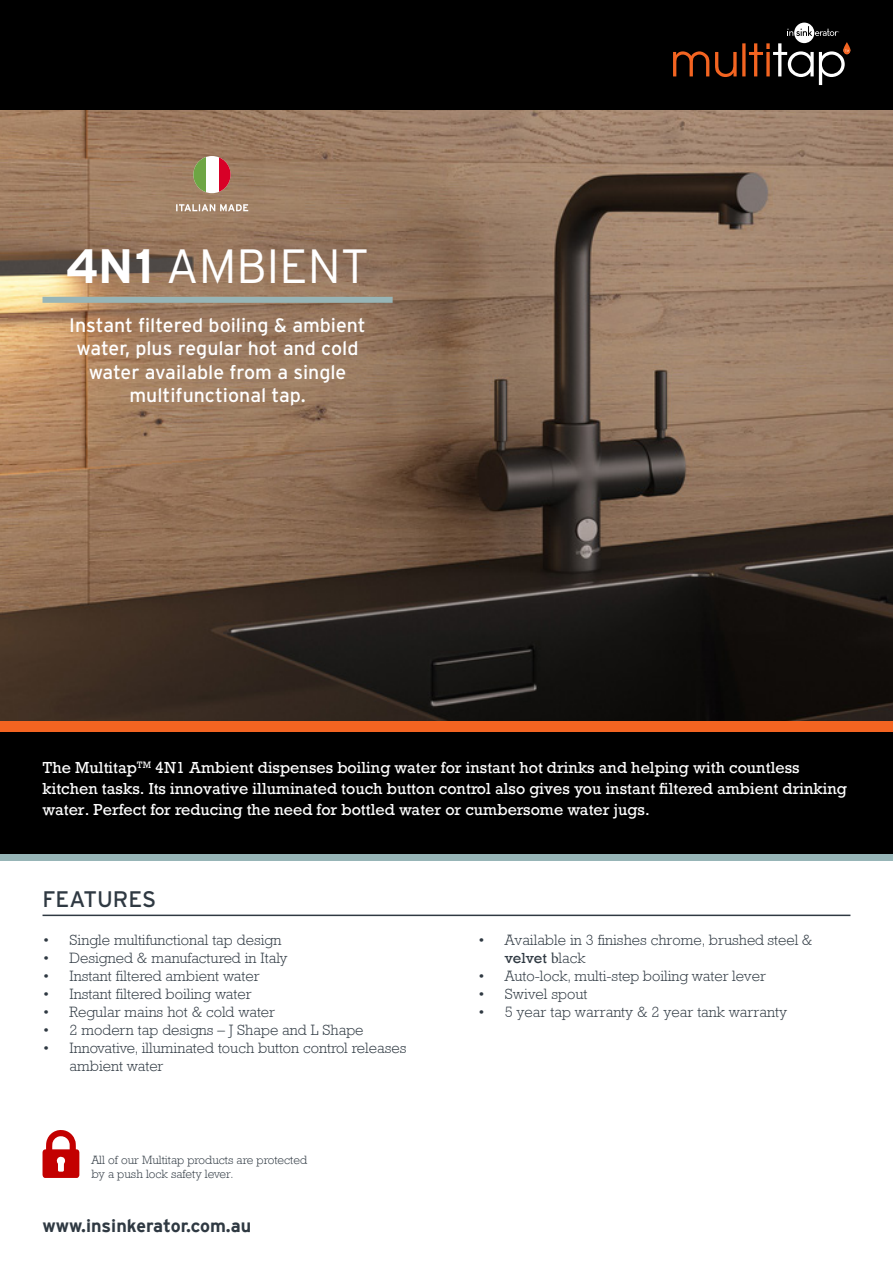
<style>
.page{position:relative;width:893px;height:1263px;background:#fff}
.page>*{position:absolute;margin:0;border:0;box-sizing:border-box;transform-origin:0 0}
.t1{font:300 48px "Interstate";color:#fff}
.t2{font:22.5px "Interstate";color:#2f3942}
.t3{font:19.5px/23.4px "Interstate";color:#fff;text-align:center}
.t4{font:700 18px "Interstate";color:#2f3942}
.t5{font:300 15px/18px "Rockwell";color:#2f3942}
.t6{font:15px/21px "Rockwell";color:#fff}
.t7{font:300 12px "Rockwell";color:#2f3942}
.s1{font-weight:700}
.s2{font-weight:400}
.s3{font-family:"Minion Pro";font-weight:400}
</style>
<div class="page">
<div style="left:0;top:0;width:893px;height:111px;background:#000"></div>
<div style="left:0;top:731px;width:893px;height:124px;background:#000"></div>
<svg style="left:673px;top:23px;width:177px;height:62px"></svg>
<img style="left:0;top:111px;width:893px;height:610px">
<div style="left:0;top:721px;width:893px;height:10px;background:#f36421"></div>
<div style="left:0;top:855px;width:893px;height:6px;background:#97b5b7"></div>
<hr style="left:43px;top:914px;width:807px;height:2px;background:#2f3942">
<svg style="left:43px;top:1130px;width:36px;height:48px"></svg>
<div style="left:43px;top:297px;width:350px;height:6px;background:#97b5b7"></div>
<svg style="left:176px;top:204px;width:72px;height:7px"></svg>
<div style="left:193px;top:156px;width:38px;height:37px;background:#fff;border-radius:50%"></div>
<svg style="left:193px;top:156px;width:13px;height:37px"></svg>
<svg style="left:219px;top:156px;width:12px;height:37px"></svg>
<p class="t1" style="left:66px;top:239px;width:304px"><span class="s1">4N1</span> AMBIENT</p>
<p class="t3" style="left:69px;top:313px;width:298px">Instant filtered boiling &amp; ambient water, plus regular hot and cold water available from a single multifunctional tap.</p>
<p class="t6" style="left:43px;top:757px;width:806px">The Multitap<sup>TM</sup> 4N1 Ambient dispenses boiling water for instant hot drinks and helping with countless kitchen tasks. Its innovative illuminated touch button control also gives you instant filtered ambient drinking water. Perfect for reducing the need for bottled water or cumbersome water jugs.</p>
<p class="t2" style="left:43px;top:886px;width:115px">FEATURES</p>
<p class="t5" style="left:43px;top:931px;width:240px">• Single multifunctional tap design</p>
<p class="t5" style="left:43px;top:949px;width:246px">• Designed &amp; manufactured in Italy</p>
<p class="t5" style="left:43px;top:967px;width:219px">• Instant filtered ambient water</p>
<p class="t5" style="left:43px;top:985px;width:211px">• Instant filtered boiling water</p>
<p class="t5" style="left:43px;top:1003px;width:234px">• Regular mains hot &amp; cold water</p>
<p class="t5" style="left:43px;top:1021px;width:323px">• 2 modern tap designs – J Shape and L Shape</p>
<p class="t5" style="left:70px;top:1039px;width:338px;text-indent:-27px">• Innovative, illuminated touch button control releases ambient water</p>
<p class="t7" style="left:91px;top:1152px;width:217px">All of our Multitap products are protected</p>
<p class="t7" style="left:91px;top:1167px;width:143px">by a push lock safety lever.</p>
<p class="t4" style="left:43px;top:1216px;width:210px">www.insinkerator.com.au</p>
<p class="t5" style="left:505px;top:931px;width:309px;line-height:17.2px;text-indent:-27px">• Available in 3 finishes chrome, brushed steel &amp; <span class="s2">velvet</span> <span class="s3">b</span>lack</p>
<p class="t5" style="left:478px;top:966px;width:290px">• Auto-lock, multi-step boiling water lever</p>
<p class="t5" style="left:478px;top:984px;width:111px">• Swivel spout</p>
<p class="t5" style="left:478px;top:1002px;width:311px">• 5 year tap warranty &amp; 2 year tank warranty</p>
</div>
